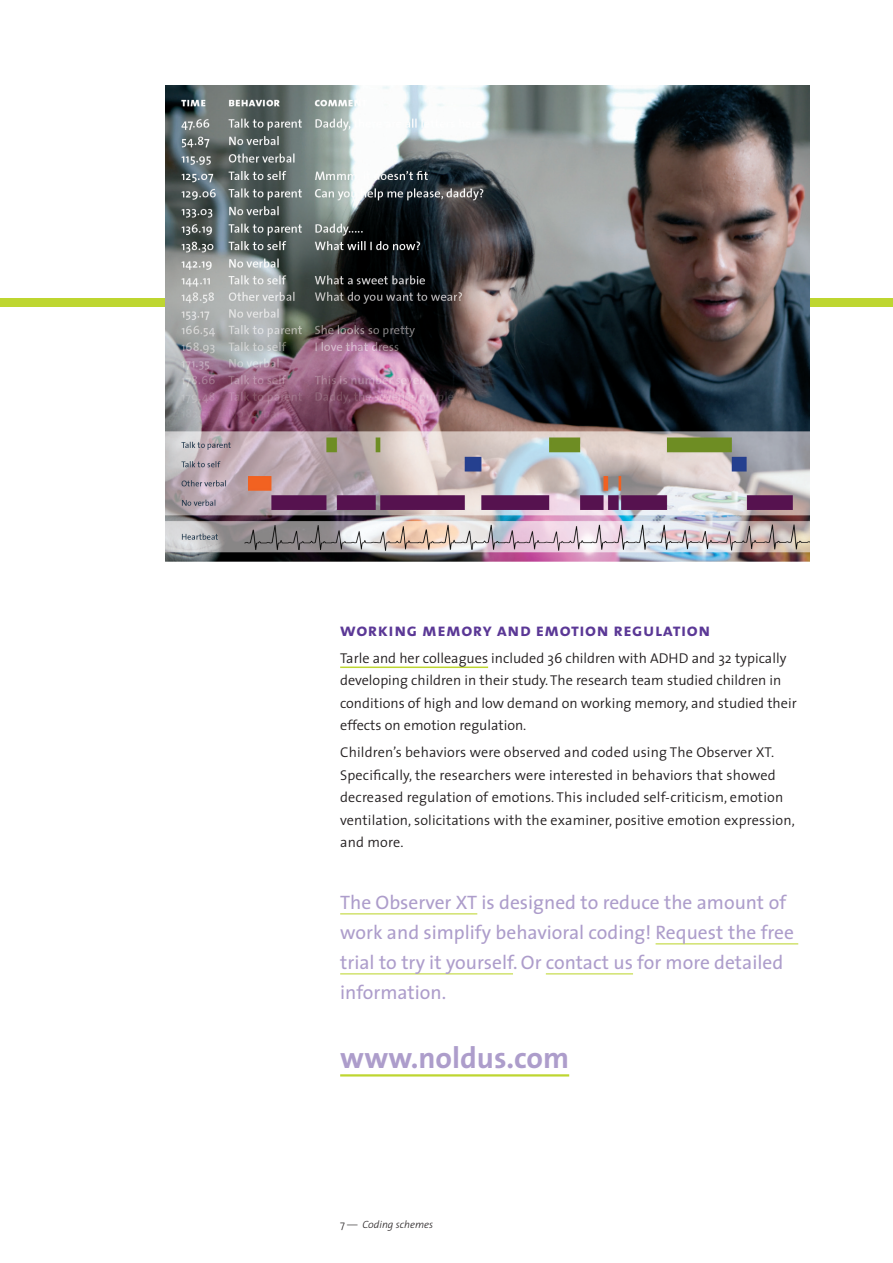
<style>
.page{position:relative;width:893px;height:1263px;background:#fff}
.page>*{position:absolute;margin:0;border:0;box-sizing:border-box;transform-origin:0 0}
.t1{font:700 30px "The Sans";color:#ad9dcb}
.t2{font:19.5px/30px "The Sans";color:#ad9dcb}
.Paragraaf_-_titel{font:18px "The Sans Bold Caps";letter-spacing:.03em;color:#5b3896}
.Plain_text{font:300 14.25px/22.5px "The Sans";letter-spacing:.01em;color:#231f20}
.Broodtekst{font:300 14.25px/22.5px "The Sans";color:#231f20}
.t3{font:italic 300 10.5px "The Sans";color:#231f20}
.s1{font-style:normal}
</style>
<div class="page">
<div style="left:0;top:298px;width:893px;height:8px;background:#bed630"></div>
<hr style="left:340px;top:666px;width:148px;height:2px;background:#bed630">
<img style="left:166px;top:85px;width:643px;height:476px">
<hr style="left:340px;top:913px;width:137px;height:1px;background:#bed630">
<hr style="left:656px;top:943px;width:142px;height:1px;background:#bed630">
<hr style="left:340px;top:973px;width:173px;height:1px;background:#bed630">
<hr style="left:546px;top:973px;width:87px;height:1px;background:#bed630">
<hr style="left:340px;top:1074px;width:229px;height:2px;background:#bed630">
<p class="Paragraaf_-_titel" style="left:340px;top:615px;width:372px">working memory and emotion regulation</p>
<p class="Broodtekst" style="left:340px;top:646px;width:458px">Tarle and her colleagues included 36 children with ADHD and 32 typically developing children in their study. The research team studied children in conditions of high and low demand on working memory, and studied their effects on emotion regulation.</p>
<p class="Plain_text" style="left:340px;top:740px;width:456px">Children’s behaviors were observed and coded using The Observer XT.<br>Specifically, the researchers were interested in behaviors that showed decreased regulation of emotions. This included self-criticism, emotion ventilation, solicitations with the examiner, positive emotion expression, and more.</p>
<p class="t2" style="left:340px;top:887px;width:455px">The Observer XT is designed to reduce the amount of work and simplify behavioral coding! Request the free trial to try it yourself. Or contact us for more detailed information.</p>
<p class="t1" style="left:340px;top:1032px;width:231px">www.noldus.com</p>
<p class="t3" style="left:340px;top:1216px;width:95px"><span class="s1">7 —</span> Coding schemes</p>
</div>
